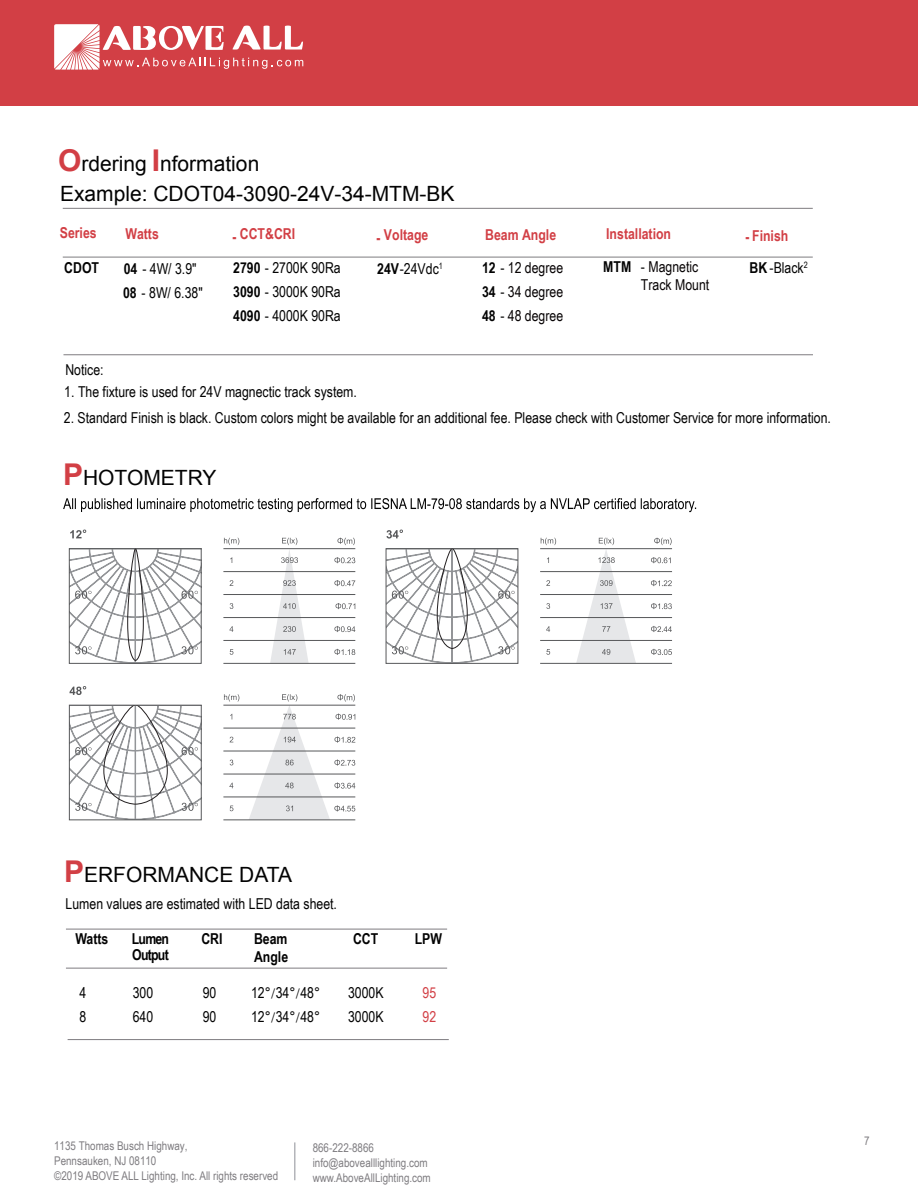
<style>
.page{position:relative;width:918px;height:1189px;background:#fff}
.page>*{position:absolute;margin:0;border:0;box-sizing:border-box;transform-origin:0 0}
.t1{font:21px/30px "Arial";color:#030303}
.t2{font:15px/24px "Arial Narrow";color:#030303}
.t3{font:700 15px/31.8px "Arial Narrow";color:#d23f45}
.t4{font:15px/18px "Arial Narrow";color:#070304}
.t5{font:700 15px/18px "Arial Narrow";color:#030303}
.t6{font:700 15px/16.5px "Arial Narrow";letter-spacing:-.05em;color:#030303}
.t7{font:15px/24px "Arial Narrow";color:#d23f45}
.t8{font:12px/15px "Arial Narrow";color:#7e7c80}
.t9{font:8.7px "Arial Narrow";color:#030303}
.s1{font-weight:700;font-size:30px;color:#d23f45}
.s2{font-weight:700}
.s3{color:#030303}
.s4{font-weight:400;color:#030303}
.s5{font-weight:700;color:#030303}
.s6{font-family:"Adobe Song Std";font-weight:300}
</style>
<div class="page">
<div style="left:0;top:0;width:918px;height:105px;background:#d23f45"></div>
<svg style="left:54px;top:24px;width:249px;height:46px"></svg>
<hr style="left:294px;top:1141px;width:1px;height:38px;background:#8e9097">
<svg style="left:69px;top:705px;width:132px;height:114px"></svg>
<svg style="left:70px;top:529px;width:16px;height:9px"></svg>
<svg style="left:70px;top:686px;width:16px;height:8px"></svg>
<svg style="left:69px;top:548px;width:132px;height:115px"></svg>
<svg style="left:224px;top:537px;width:15px;height:8px"></svg>
<svg style="left:224px;top:694px;width:15px;height:7px"></svg>
<svg style="left:230px;top:736px;width:3px;height:6px"></svg>
<svg style="left:230px;top:759px;width:3px;height:6px"></svg>
<svg style="left:229px;top:626px;width:4px;height:5px"></svg>
<svg style="left:229px;top:782px;width:4px;height:6px"></svg>
<svg style="left:230px;top:805px;width:3px;height:6px"></svg>
<svg style="left:270px;top:537px;width:39px;height:126px"></svg>
<svg style="left:337px;top:537px;width:18px;height:8px"></svg>
<svg style="left:334px;top:557px;width:21px;height:6px"></svg>
<svg style="left:334px;top:580px;width:21px;height:6px"></svg>
<svg style="left:336px;top:603px;width:19px;height:6px"></svg>
<svg style="left:334px;top:626px;width:21px;height:6px"></svg>
<svg style="left:334px;top:648px;width:21px;height:6px"></svg>
<svg style="left:249px;top:694px;width:106px;height:125px"></svg>
<hr style="left:223px;top:548px;width:132px;height:1px;background:#57585a">
<hr style="left:223px;top:704px;width:132px;height:1px;background:#57585a">
<hr style="left:223px;top:571px;width:132px;height:1px;background:#57585a">
<hr style="left:223px;top:727px;width:132px;height:1px;background:#57585a">
<hr style="left:223px;top:594px;width:132px;height:1px;background:#57585a">
<hr style="left:223px;top:750px;width:132px;height:1px;background:#57585a">
<hr style="left:223px;top:617px;width:132px;height:1px;background:#57585a">
<hr style="left:223px;top:773px;width:132px;height:1px;background:#57585a">
<hr style="left:223px;top:640px;width:132px;height:1px;background:#57585a">
<hr style="left:223px;top:796px;width:132px;height:1px;background:#57585a">
<hr style="left:223px;top:663px;width:132px;height:1px;background:#57585a">
<hr style="left:223px;top:819px;width:132px;height:1px;background:#57585a">
<svg style="left:386px;top:529px;width:17px;height:9px"></svg>
<svg style="left:386px;top:548px;width:132px;height:115px"></svg>
<svg style="left:541px;top:537px;width:15px;height:8px"></svg>
<svg style="left:546px;top:580px;width:4px;height:5px"></svg>
<svg style="left:546px;top:603px;width:4px;height:5px"></svg>
<svg style="left:546px;top:626px;width:4px;height:5px"></svg>
<svg style="left:546px;top:649px;width:4px;height:5px"></svg>
<svg style="left:576px;top:537px;width:60px;height:126px"></svg>
<svg style="left:654px;top:537px;width:18px;height:8px"></svg>
<svg style="left:651px;top:557px;width:20px;height:6px"></svg>
<svg style="left:651px;top:580px;width:21px;height:6px"></svg>
<svg style="left:651px;top:603px;width:21px;height:6px"></svg>
<svg style="left:651px;top:626px;width:21px;height:6px"></svg>
<svg style="left:651px;top:648px;width:21px;height:6px"></svg>
<hr style="left:540px;top:548px;width:132px;height:1px;background:#57585a">
<hr style="left:540px;top:571px;width:132px;height:1px;background:#57585a">
<hr style="left:540px;top:594px;width:132px;height:1px;background:#57585a">
<hr style="left:540px;top:617px;width:132px;height:1px;background:#57585a">
<hr style="left:540px;top:640px;width:132px;height:1px;background:#57585a">
<hr style="left:540px;top:663px;width:132px;height:1px;background:#57585a">
<hr style="left:63px;top:257px;width:750px;height:1px;background:#7e7c80">
<hr style="left:63px;top:208px;width:750px;height:1px;background:#7e7c80">
<hr style="left:63px;top:354px;width:750px;height:1px;background:#7e7c80">
<svg style="left:63px;top:498px;width:633px;height:14px"></svg>
<hr style="left:66px;top:967px;width:381px;height:1px;background:#7e7c80">
<hr style="left:66px;top:928px;width:381px;height:1px;background:#7e7c80">
<hr style="left:68px;top:1038px;width:381px;height:1px;background:#7e7c80">
<h1 class="t1" style="left:58px;top:148px;width:398px"><span class="s1">O</span>rdering <span class="s1">I</span>nformation<br>Example: CDOT04-3090-24V-34-MTM-BK</h1>
<p class="t3" style="left:60px;top:216px;width:38px">Series</p>
<p class="t5" style="left:64px;top:257px;width:36px">CDOT</p>
<p class="t3" style="left:125px;top:216px;width:35px">Watts</p>
<p class="t2" style="left:123px;top:256px;width:81px"><span class="s2">04</span> - 4W/ 3.9"<br><span class="s2">08</span> - 8W/ 6.38"</p>
<p class="t2" style="left:65px;top:357px;width:40px">Notice:</p>
<p class="t3" style="left:240px;top:216px;width:57px">CCT&amp;CRI</p>
<p class="t3" style="left:233px;top:219px;width:6px">-</p>
<p class="t2" style="left:233px;top:255px;width:109px;text-align:justify"><span class="s2">2790</span> - 2700K 90Ra <span class="s2">3090</span> - 3000K 90Ra <span class="s2">4090</span> - 4000K 90Ra</p>
<p class="t2" style="left:64px;top:379px;width:294px">1. The fixture is used for 24V magnectic track system.</p>
<p class="t3" style="left:377px;top:221px;width:6px">-</p>
<p class="t3" style="left:606px;top:217px;width:66px">Installation</p>
<p class="t3" style="left:485px;top:218px;width:73px">Beam Angle</p>
<p class="t3" style="left:384px;top:218px;width:46px">Voltage</p>
<p class="t3" style="left:745px;top:219px;width:60px">- Finish<br><span class="s3">BK</span> <span class="s4">-Black</span></p>
<p class="t5" style="left:603px;top:257px;width:30px">MTM</p>
<p class="t9" style="left:804px;top:258px;width:5px">2</p>
<p class="t4" style="left:641px;top:257px;width:70px"><span class="s3">-</span> Magnetic<br>Track Mount</p>
<p class="t4" style="left:482px;top:258px;width:83px"><span class="s5">12</span> <span class="s3">-</span> 12 degree</p>
<p class="t2" style="left:377px;top:256px;width:67px"><span class="s2">24V</span> -24Vdc<sup>1</sup></p>
<p class="t4" style="left:482px;top:279px;width:83px;line-height:24px"><span class="s5">34</span> <span class="s3">-</span> 34 degree<br><span class="s5">48</span> <span class="s3">-</span> 48 degree</p>
<p class="t2" style="left:64px;top:404px;width:769px">2. Standard Finish is black. Custom colors might be available for an additional fee. Please check with Customer Service for more information.</p>
<h1 class="t1" style="left:63px;top:462px;width:155px"><span class="s1">P</span>HOTOMETRY</h1>
<h1 class="t1" style="left:64px;top:859px;width:230px"><span class="s1">P</span>ERFORMANCE DATA</h1>
<p class="t2" style="left:66px;top:891px;width:273px">Lumen values are estimated with LED data sheet.</p>
<p class="t5" style="left:75px;top:928px;width:35px">Watts</p>
<p class="t6" style="left:132px;top:929px;width:39px">Lumen<br>Output</p>
<p class="t5" style="left:201px;top:928px;width:23px">CRI</p>
<p class="t5" style="left:254px;top:928px;width:36px">Beam<br>Angle</p>
<p class="t5" style="left:415px;top:928px;width:29px">LPW</p>
<p class="t2" style="left:80px;top:979px;width:8px">4<br>8</p>
<p class="t2" style="left:133px;top:979px;width:22px">300<br>640</p>
<p class="t2" style="left:251px;top:979px;width:71px">12°<span class="s6">/</span>34°<span class="s6">/</span>48°<br>12°<span class="s6">/</span>34°<span class="s6">/</span>48°</p>
<p class="t5" style="left:353px;top:928px;width:27px">CCT</p>
<p class="t2" style="left:348px;top:979px;width:37px">3000K<br>3000K</p>
<p class="t2" style="left:203px;top:979px;width:15px">90<br>90</p>
<p class="t7" style="left:423px;top:979px;width:15px">95<br>92</p>
<p class="t8" style="left:54px;top:1137px;width:135px;line-height:14.4px">1135 Thomas Busch Highway,<br>Pennsauken, NJ 08110</p>
<p class="t8" style="left:54px;top:1167px;width:226px">©2019 ABOVE ALL Lighting, Inc. All rights reserved</p>
<p class="t8" style="left:313px;top:1139px;width:120px">866-222-8866 info@abovealllighting.com www.AboveAllLighting.com</p>
<p class="t8" style="left:864px;top:1132px;width:7px">7</p>
</div>
